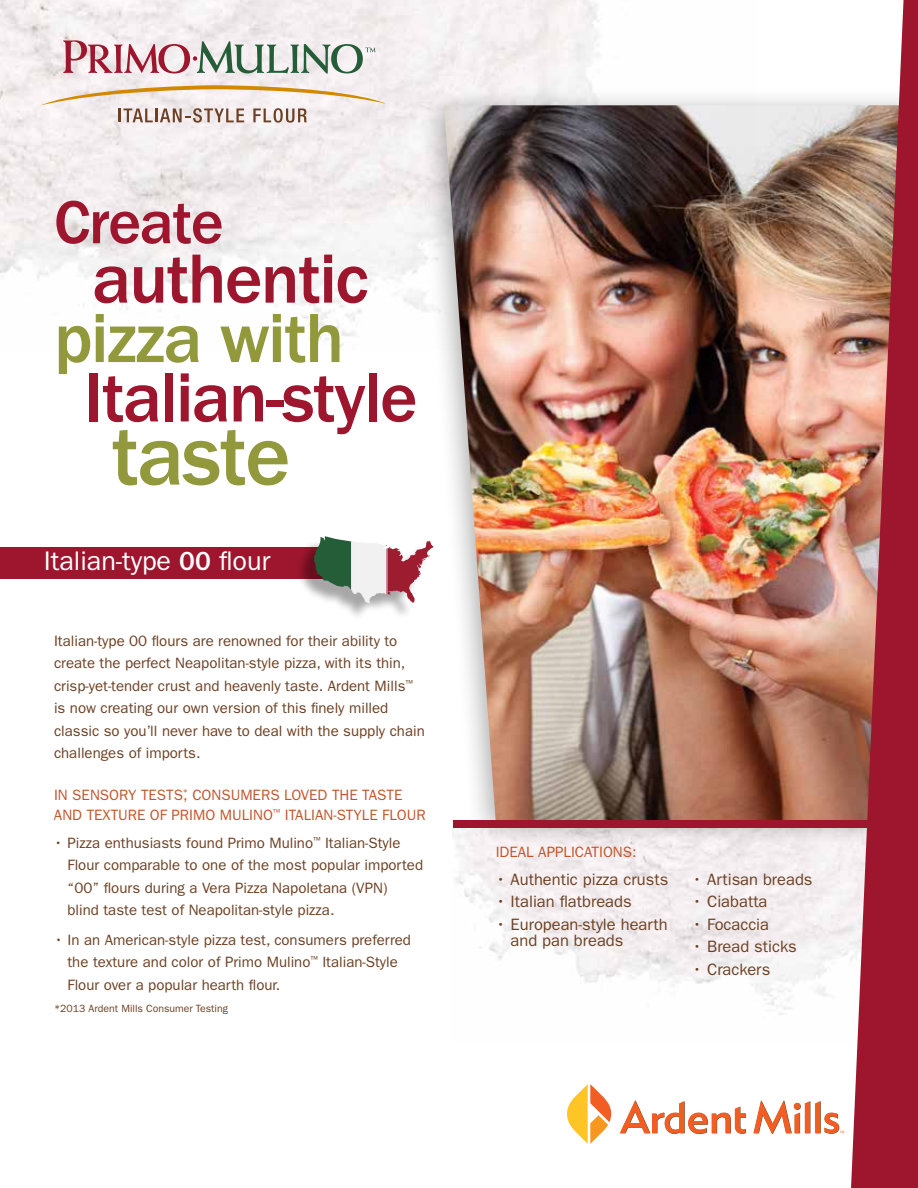
<style>
.page{position:relative;width:918px;height:1188px;background:#fff}
.page>*{position:absolute;margin:0;border:0;box-sizing:border-box;transform-origin:0 0}
.t1{font:500 87px "ITC Franklin Gothic Std";letter-spacing:-.025em;color:#91993c}
.t2{font:500 72px "ITC Franklin Gothic Std";letter-spacing:-.025em;color:#9d162e}
.t3{font:500 72px "ITC Franklin Gothic Std";letter-spacing:-.025em;color:#91993c}
.t4{font:500 63px "ITC Franklin Gothic Std";letter-spacing:-.025em;color:#9d162e}
.t5{font:27px "ITC Franklin Gothic Std";color:#fff}
.t6{font:16.5px/16.5px "ITC Franklin Gothic Std";color:#6c4023}
.t7{font:15px/22.5px "ITC Franklin Gothic Std";color:#6c4023}
.t8{font:15px/19.5px "ITC Franklin Gothic Std";color:#c25428}
.t9{font:10.5px "ITC Franklin Gothic Std";color:#6c4023}
.s1{font-weight:500}
</style>
<div class="page">
<img style="left:455px;top:848px;width:396px;height:167px">
<img style="left:0;top:0;width:599px;height:348px">
<div style="left:417px;top:87px;width:501px;height:761px;background:#000;opacity:.3"></div>
<img style="left:444px;top:105px;width:407px;height:716px">
<img style="left:851px;top:0;width:67px;height:1188px">
<div style="left:454px;top:820px;width:419px;height:7px;background:#9d162e"></div>
<div style="left:0;top:547px;width:346px;height:31px;background:#9d162e"></div>
<div style="left:296px;top:539px;width:134px;height:82px;background:#000;opacity:.35"></div>
<svg style="left:314px;top:536px;width:112px;height:67px"></svg>
<svg style="left:40px;top:85px;width:346px;height:38px"></svg>
<svg style="left:63px;top:40px;width:313px;height:33px"></svg>
<svg style="left:753px;top:1100px;width:91px;height:34px"></svg>
<svg style="left:620px;top:1100px;width:126px;height:34px"></svg>
<svg style="left:567px;top:1084px;width:44px;height:60px"></svg>
<h3 class="t4" style="left:54px;top:187px;width:171px">Create</h3>
<h2 class="t2" style="left:92px;top:238px;width:278px">authentic</h2>
<h2 class="t3" style="left:54px;top:298px;width:292px">pizza with</h2>
<h2 class="t2" style="left:84px;top:357px;width:335px">Italian-style</h2>
<h1 class="t1" style="left:111px;top:407px;width:181px">taste</h1>
<h3 class="t5" style="left:44px;top:546px;width:228px">Italian-type <span class="s1">00</span> flour</h3>
<p class="t7" style="left:54px;top:630px;width:372px">Italian-type 00 flours are renowned for their ability to create the perfect Neapolitan-style pizza, with its thin, crisp-yet-tender crust and heavenly taste. Ardent Mills<sup>™ </sup>is now creating our own version of this finely milled classic so you’ll never have to deal with the supply chain challenges of imports.</p>
<p class="t8" style="left:54px;top:786px;width:373px">IN SENSORY TESTS,<sup>*</sup> CONSUMERS LOVED THE TASTE<br>AND TEXTURE OF PRIMO MULINO<sup>™</sup> ITALIAN-STYLE FLOUR</p>
<p class="t7" style="left:68px;top:832px;width:357px;text-indent:-14px">• Pizza enthusiasts found Primo Mulino<sup>™</sup> Italian-Style Flour comparable to one of the most popular imported “00” flours during a Vera Pizza Napoletana (VPN)<br>blind taste test of Neapolitan-style pizza.</p>
<p class="t7" style="left:68px;top:928px;width:345px;text-indent:-13px">• In an American-style pizza test, consumers preferred the texture and color of Primo Mulino<sup>™</sup> Italian-Style<br>Flour over a popular hearth flour.</p>
<p class="t9" style="left:54px;top:1002px;width:176px">*2013 Ardent Mills Consumer Testing</p>
<p class="t8" style="left:496px;top:842px;width:142px">IDEAL APPLICATIONS:</p>
<p class="t6" style="left:496px;top:871px;width:174px">• Authentic pizza crusts</p>
<p class="t6" style="left:496px;top:893px;width:137px">• Italian flatbreads</p>
<p class="t6" style="left:511px;top:916px;width:159px;text-indent:-15px">• European-style hearth and pan breads</p>
<p class="t6" style="left:692px;top:871px;width:122px">• Artisan breads</p>
<p class="t6" style="left:692px;top:893px;width:77px">• Ciabatta</p>
<p class="t6" style="left:692px;top:916px;width:78px">• Focaccia</p>
<p class="t6" style="left:692px;top:938px;width:106px">• Bread sticks</p>
<p class="t6" style="left:692px;top:961px;width:80px">• Crackers</p>
</div>
